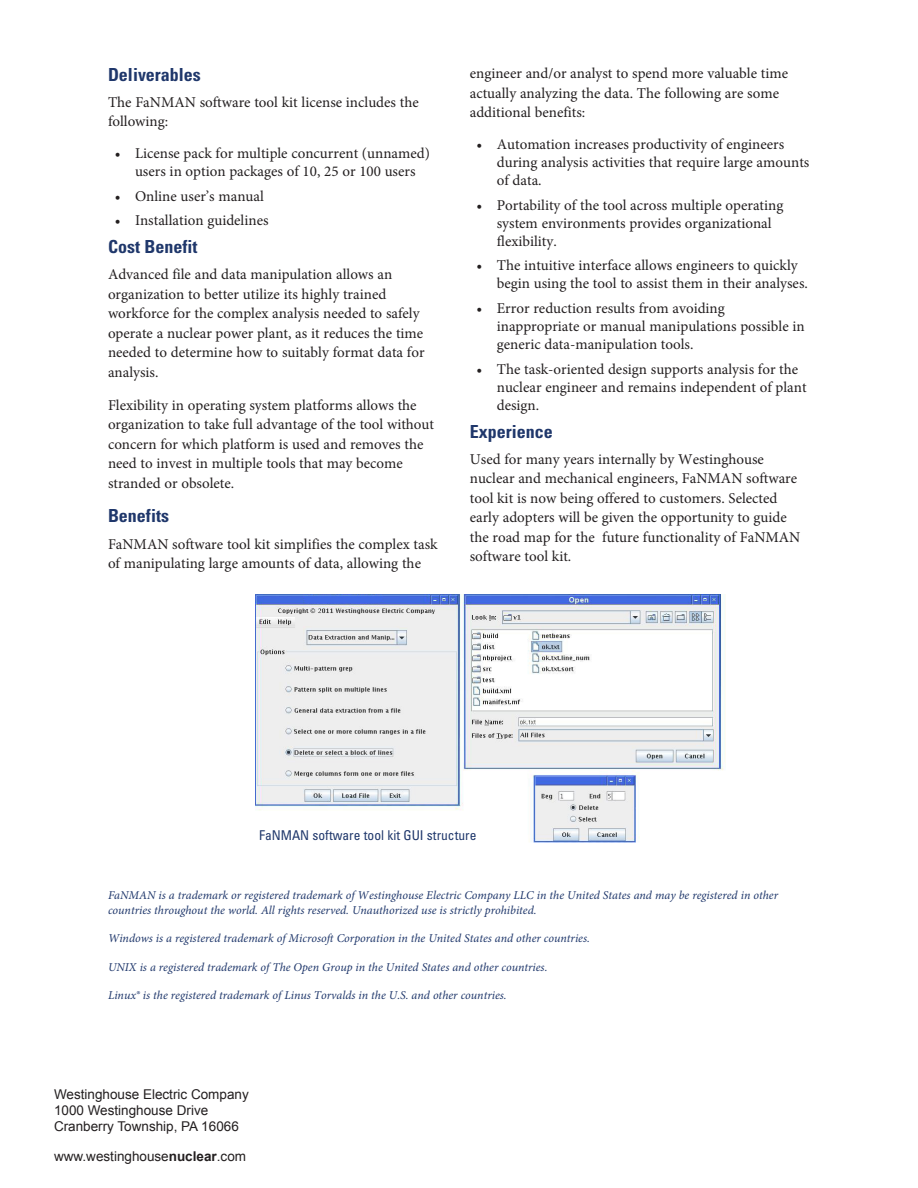
<style>
.page{position:relative;width:918px;height:1188px;background:#fff}
.page>*{position:absolute;margin:0;border:0;box-sizing:border-box;transform-origin:0 0}
.BLUE_TITLES{font:700 condensed 18px "Univers LT Std";color:#1f376b}
.BODY_COPY{font:15px/19.5px "Minion Pro";color:#231f20}
.Address{font:13.5px "Arial";color:#231f20}
.t1{font:condensed 13.5px "Univers LT Std";color:#1f376b}
.BODY_COPY-2{font:italic 12px/15px "Minion Pro";color:#1f376b}
.s1{font-weight:700}
</style>
<div class="page">
<img style="left:255px;top:594px;width:470px;height:249px">
<p class="BLUE_TITLES" style="left:108px;top:63px;width:94px">Deliverables</p>
<p class="BODY_COPY" style="left:108px;top:92px;width:312px">The FaNMAN software tool kit license includes the following:</p>
<p class="BODY_COPY" style="left:115px;top:144px;width:317px;line-height:18px;text-align:center">• License pack for multiple concurrent (unnamed) users in option packages of 10, 25 or 100 users</p>
<p class="BODY_COPY" style="left:115px;top:186px;width:151px">• Online user’s manual</p>
<p class="BODY_COPY" style="left:115px;top:211px;width:155px">• Installation guidelines</p>
<p class="BLUE_TITLES" style="left:108px;top:236px;width:91px">Cost Benefit</p>
<p class="BODY_COPY" style="left:108px;top:265px;width:318px">Advanced file and data manipulation allows an organization to better utilize its highly trained workforce for the complex analysis needed to safely operate a nuclear power plant, as it reduces the time needed to determine how to suitably format data for analysis.</p>
<p class="BODY_COPY" style="left:108px;top:395px;width:328px">Flexibility in operating system platforms allows the organization to take full advantage of the tool without concern for which platform is used and removes the need to invest in multiple tools that may become stranded or obsolete.</p>
<p class="BLUE_TITLES" style="left:108px;top:505px;width:63px">Benefits</p>
<p class="BODY_COPY" style="left:108px;top:534px;width:331px">FaNMAN software tool kit simplifies the complex task of manipulating large amounts of data, allowing the</p>
<p class="BODY_COPY" style="left:470px;top:64px;width:320px">engineer and/or analyst to spend more valuable time actually analyzing the data. The following are some additional benefits:</p>
<p class="BODY_COPY" style="left:497px;top:135px;width:314px;line-height:18px;text-indent:-20px">• Automation increases productivity of engineers during analysis activities that require large amounts of data.</p>
<p class="BODY_COPY" style="left:497px;top:196px;width:288px;line-height:18px;text-indent:-20px">• Portability of the tool across multiple operating system environments provides organizational flexibility.</p>
<p class="BODY_COPY" style="left:497px;top:257px;width:313px;line-height:18px;text-indent:-20px">• The intuitive interface allows engineers to quickly begin using the tool to assist them in their analyses.</p>
<p class="BODY_COPY" style="left:497px;top:299px;width:309px;line-height:18px;text-indent:-20px">• Error reduction results from avoiding inappropriate or manual manipulations possible in generic data-manipulation tools.</p>
<p class="BODY_COPY" style="left:497px;top:360px;width:311px;line-height:18px;text-indent:-20px">• The task-oriented design supports analysis for the nuclear engineer and remains independent of plant design.</p>
<p class="BLUE_TITLES" style="left:470px;top:420px;width:84px">Experience</p>
<p class="BODY_COPY" style="left:470px;top:449px;width:332px">Used for many years internally by Westinghouse nuclear and mechanical engineers, FaNMAN software tool kit is now being offered to customers. Selected early adopters will be given the opportunity to guide the road map for the future functionality of FaNMAN software tool kit.</p>
<p class="t1" style="left:259px;top:827px;width:219px">FaNMAN software tool kit GUI structure</p>
<p class="BODY_COPY-2" style="left:108px;top:887px;width:672px">FaNMAN is a trademark or registered trademark of Westinghouse Electric Company LLC in the United States and may be registered in other countries throughout the world. All rights reserved. Unauthorized use is strictly prohibited.</p>
<p class="BODY_COPY-2" style="left:108px;top:931px;width:483px">Windows is a registered trademark of Microsoft Corporation in the United States and other countries.</p>
<p class="BODY_COPY-2" style="left:108px;top:959px;width:441px">UNIX is a registered trademark of The Open Group in the United States and other countries.</p>
<p class="BODY_COPY-2" style="left:108px;top:988px;width:400px">Linux® is the registered trademark of Linus Torvalds in the U.S. and other countries.</p>
<p class="Address" style="left:54px;top:1085px;width:196px">Westinghouse Electric Company</p>
<p class="Address" style="left:54px;top:1102px;width:156px">1000 Westinghouse Drive</p>
<p class="Address" style="left:54px;top:1118px;width:186px">Cranberry Township, PA 16066</p>
<p class="Address" style="left:54px;top:1147px;width:194px">www.westinghouse<span class="s1">nuclear</span>.com</p>
</div>
